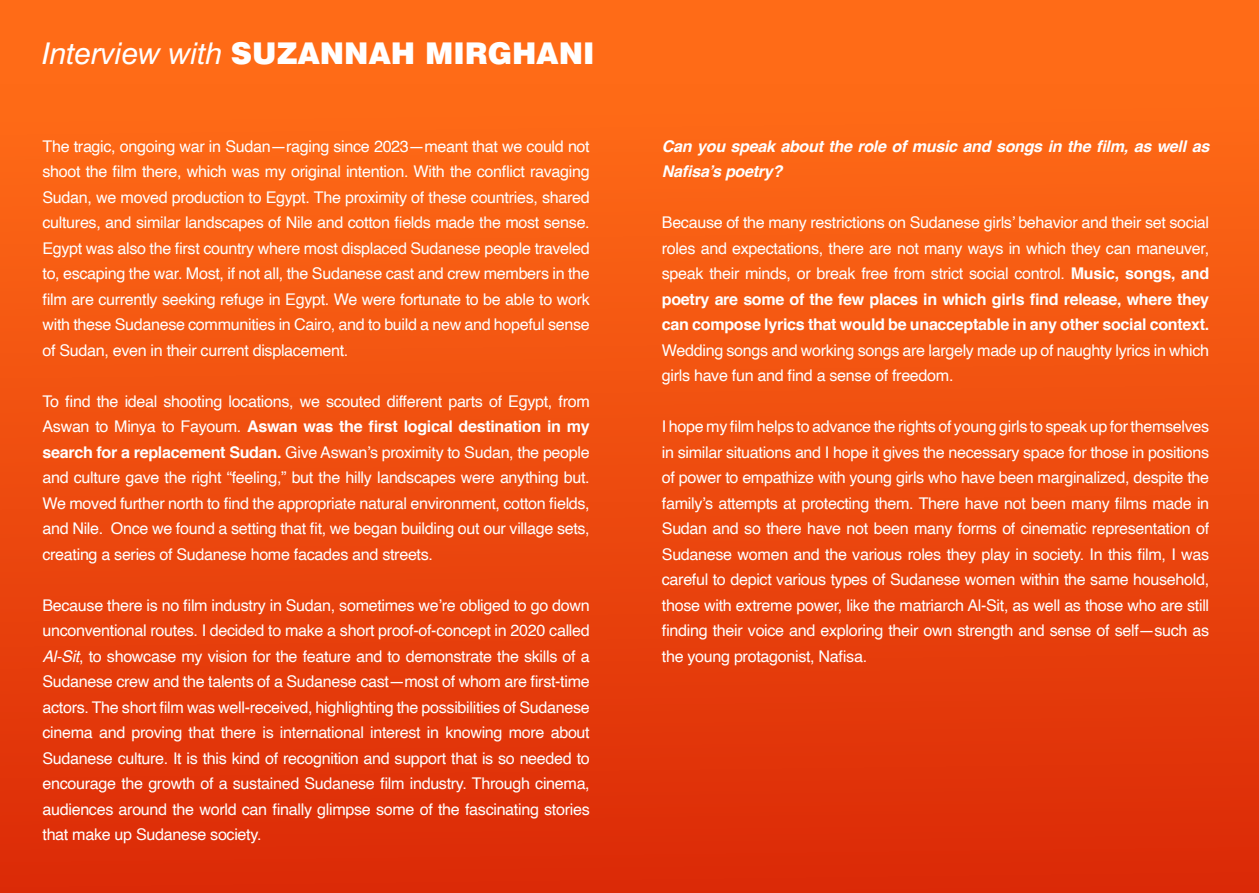
<style>
.page{position:relative;width:1259px;height:893px;background:#ff6b17}
.page>*{position:absolute;margin:0;border:0;box-sizing:border-box;transform-origin:0 0}
.t1{font:900 30px "Swiss 721 BT";color:#fff}
.t2{font:16.2px/25.5px "Helvetica";letter-spacing:-.02em;color:#fff;text-align:justify}
.t3{font:italic 700 16.2px/25.5px "Helvetica";letter-spacing:-.02em;color:#fff}
.s1{font-weight:400;font-style:italic}
.s2{font-weight:700}
.s3{font-style:italic}
</style>
<div class="page">
<div style="left:0;top:84px;width:1259px;height:809px;background:linear-gradient(to bottom,#ff6c17,#db2a07)"></div>
<h1 class="t1" style="left:42px;top:35px;width:553px"><span class="s1">Interview with</span> SUZANNAH MIRGHANI</h1>
<p class="t2" style="left:42px;top:134px;width:549px">The tragic, ongoing war in Sudan—raging since 2023—meant that we could not shoot the film there, which was my original intention. With the conflict ravaging Sudan, we moved production to Egypt. The proximity of these countries, shared cultures, and similar landscapes of Nile and cotton fields made the most sense.<br>Egypt was also the first country where most displaced Sudanese people traveled to, escaping the war. Most, if not all, the Sudanese cast and crew members in the film are currently seeking refuge in Egypt. We were fortunate to be able to work with these Sudanese communities in Cairo, and to build a new and hopeful sense of Sudan, even in their current displacement.</p>
<p class="t2" style="left:42px;top:389px;width:549px">To find the ideal shooting locations, we scouted different parts of Egypt, from Aswan to Minya to Fayoum. <span class="s2">Aswan was the first logical destination in my search for a replacement Sudan.</span> Give Aswan’s proximity to Sudan, the people and culture gave the right “feeling,” but the hilly landscapes were anything but.<br>We moved further north to find the appropriate natural environment, cotton fields, and Nile. Once we found a setting that fit, we began building out our village sets, creating a series of Sudanese home facades and streets.</p>
<p class="t2" style="left:42px;top:593px;width:549px">Because there is no film industry in Sudan, sometimes we’re obliged to go down unconventional routes. I decided to make a short proof-of-concept in 2020 called <span class="s3">Al-Sit</span>, to showcase my vision for the feature and to demonstrate the skills of a Sudanese crew and the talents of a Sudanese cast—most of whom are first-time actors. The short film was well-received, highlighting the possibilities of Sudanese cinema and proving that there is international interest in knowing more about Sudanese culture. It is this kind of recognition and support that is so needed to encourage the growth of a sustained Sudanese film industry. Through cinema, audiences around the world can finally glimpse some of the fascinating stories that make up Sudanese society.</p>
<p class="t3" style="left:662px;top:135px;width:549px">Can you speak about the role of music and songs in the film, as well as<br>Nafisa’s poetry?</p>
<p class="t2" style="left:662px;top:210px;width:549px">Because of the many restrictions on Sudanese girls’ behavior and their set social roles and expectations, there are not many ways in which they can maneuver, speak their minds, or break free from strict social control. <span class="s2">Music, songs, and poetry are some of the few places in which girls find release, where they can compose lyrics that would be unacceptable in any other social context.</span></p>
<p class="t2" style="left:662px;top:338px;width:549px">Wedding songs and working songs are largely made up of naughty lyrics in which girls have fun and find a sense of freedom.</p>
<p class="t2" style="left:662px;top:414px;width:549px">I hope my film helps to advance the rights of young girls to speak up for themselves in similar situations and I hope it gives the necessary space for those in positions of power to empathize with young girls who have been marginalized, despite the family’s attempts at protecting them. There have not been many films made in Sudan and so there have not been many forms of cinematic representation of Sudanese women and the various roles they play in society. In this film, I was careful to depict various types of Sudanese women within the same household, those with extreme power, like the matriarch Al-Sit, as well as those who are still finding their voice and exploring their own strength and sense of self—such as the young protagonist, Nafisa.</p>
</div>
